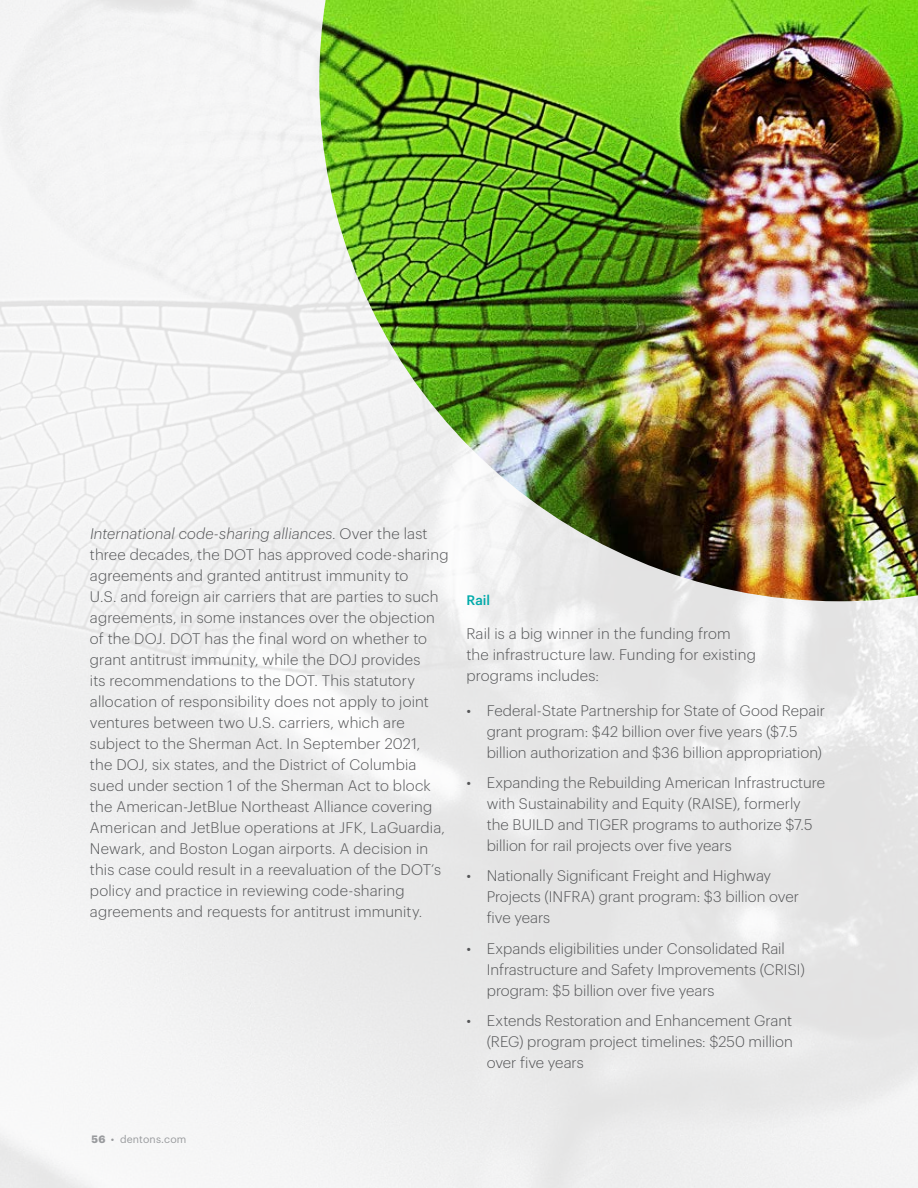
<style>
.page{position:relative;width:918px;height:1188px;background:#fff}
.page>*{position:absolute;margin:0;border:0;box-sizing:border-box;transform-origin:0 0}
.Subhead_Lev2_Bold_Pu{font:300 15px/21px "Dentons Sans";letter-spacing:.005em;color:#545557}
.Subhead_Lev2_Bold_Pu-2{font:500 13.5px "Dentons Sans";color:#0aa}
.t1{font:10.5px "Dentons Sans";letter-spacing:.015em;color:#939598}
.s1{font-style:italic}
.s2{font-weight:700}
</style>
<div class="page">
<img style="left:319px;top:0;width:599px;height:601px">
<p class="Subhead_Lev2_Bold_Pu" style="left:90px;top:522px;width:360px"><span class="s1">International code-sharing alliances</span>. Over the last three decades, the DOT has approved code-sharing agreements and granted antitrust immunity to<br>U.S. and foreign air carriers that are parties to such agreements, in some instances over the objection of the DOJ. DOT has the final word on whether to grant antitrust immunity, while the DOJ provides<br>its recommendations to the DOT. This statutory allocation of responsibility does not apply to joint ventures between two U.S. carriers, which are subject to the Sherman Act. In September 2021,<br>the DOJ, six states, and the District of Columbia sued under section 1 of the Sherman Act to block the American-JetBlue Northeast Alliance covering American and JetBlue operations at JFK, LaGuardia, Newark, and Boston Logan airports. A decision in this case could result in a reevaluation of the DOT’s policy and practice in reviewing code-sharing agreements and requests for antitrust immunity.</p>
<p class="Subhead_Lev2_Bold_Pu-2" style="left:466px;top:589px;width:25px">Rail</p>
<p class="Subhead_Lev2_Bold_Pu" style="left:466px;top:622px;width:291px">Rail is a big winner in the funding from the infrastructure law. Funding for existing programs includes:</p>
<p class="Subhead_Lev2_Bold_Pu" style="left:487px;top:699px;width:340px;text-indent:-20px">• Federal-State Partnership for State of Good Repair grant program: $42 billion over five years ($7.5 billion authorization and $36 billion appropriation)</p>
<p class="Subhead_Lev2_Bold_Pu" style="left:487px;top:771px;width:340px;text-indent:-20px">• Expanding the Rebuilding American Infrastructure with Sustainability and Equity (RAISE), formerly the BUILD and TIGER programs to authorize $7.5 billion for rail projects over five years</p>
<p class="Subhead_Lev2_Bold_Pu" style="left:487px;top:864px;width:314px;text-indent:-20px">• Nationally Significant Freight and Highway<br>Projects (INFRA) grant program: $3 billion over five years</p>
<p class="Subhead_Lev2_Bold_Pu" style="left:487px;top:937px;width:320px;text-indent:-20px">• Expands eligibilities under Consolidated Rail<br>Infrastructure and Safety Improvements (CRISI) program: $5 billion over five years</p>
<p class="Subhead_Lev2_Bold_Pu" style="left:487px;top:1009px;width:308px;text-align:justify;text-indent:-20px">• Extends Restoration and Enhancement Grant (REG) program project timelines: $250 million over five years</p>
<p class="t1" style="left:92px;top:1131px;width:97px"><span class="s2">56</span> • dentons.com</p>
</div>
